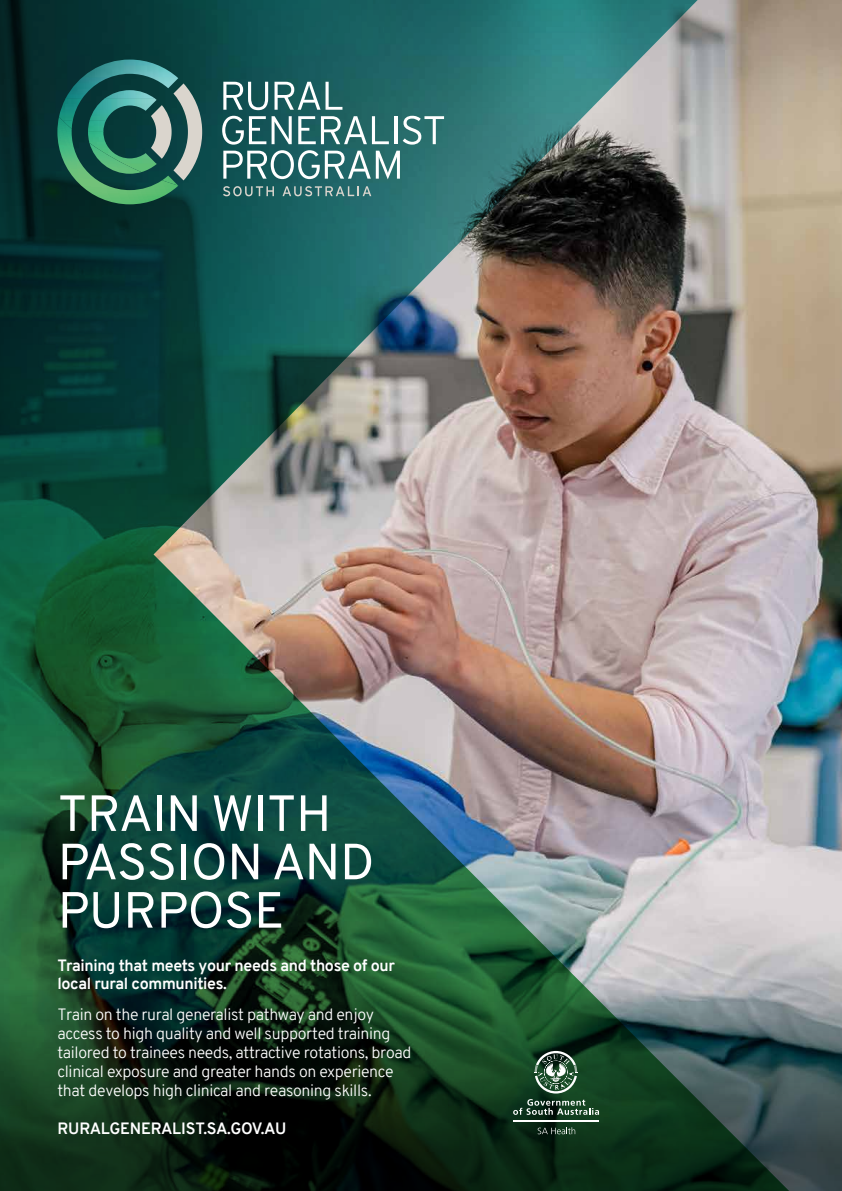
<style>
.page{position:relative;width:842px;height:1191px;background:#fff}
.page>*{position:absolute;margin:0;border:0;box-sizing:border-box;transform-origin:0 0}
.t1{font:50.8px/48.3px "Overpass";letter-spacing:-.01em;color:#fff}
.t2{font:300 16px/19px "Overpass";letter-spacing:-.02em;color:#fff}
.t3{font:700 16px/18px "Overpass";letter-spacing:-.02em;color:#fff}
</style>
<div class="page">
<img style="left:790px;top:0;width:52px;height:950px">
<svg style="left:790px;top:950px;width:52px;height:241px"></svg>
<img style="left:0;top:0;width:790px;height:1191px">
<svg style="left:538px;top:1127px;width:37px;height:7px"></svg>
<hr style="left:513px;top:1120px;width:86px;height:2px;background:#fff">
<svg style="left:513px;top:1099px;width:86px;height:15px"></svg>
<svg style="left:535px;top:1051px;width:42px;height:42px"></svg>
<img style="left:65px;top:60px;width:113px;height:23px">
<svg style="left:57px;top:83px;width:145px;height:121px"></svg>
<svg style="left:223px;top:82px;width:45px;height:28px"></svg>
<svg style="left:274px;top:82px;width:68px;height:28px"></svg>
<svg style="left:222px;top:116px;width:222px;height:63px"></svg>
<svg style="left:223px;top:186px;width:51px;height:10px"></svg>
<svg style="left:283px;top:186px;width:88px;height:10px"></svg>
<h1 class="t1" style="left:58px;top:789px;width:318px">TRAIN WITH<br>PASSION AND<br>PURPOSE</h1>
<p class="t3" style="left:57px;top:956px;width:339px">Training that meets your needs and those of our local rural communities.</p>
<p class="t2" style="left:57px;top:1005px;width:356px">Train on the rural generalist pathway and enjoy access to high quality and well supported training tailored to trainees needs, attractive rotations, broad clinical exposure and greater hands on experience that develops high clinical and reasoning skills.</p>
<p class="t3" style="left:57px;top:1119px;width:230px">RURALGENERALIST.SA.GOV.AU</p>
</div>
